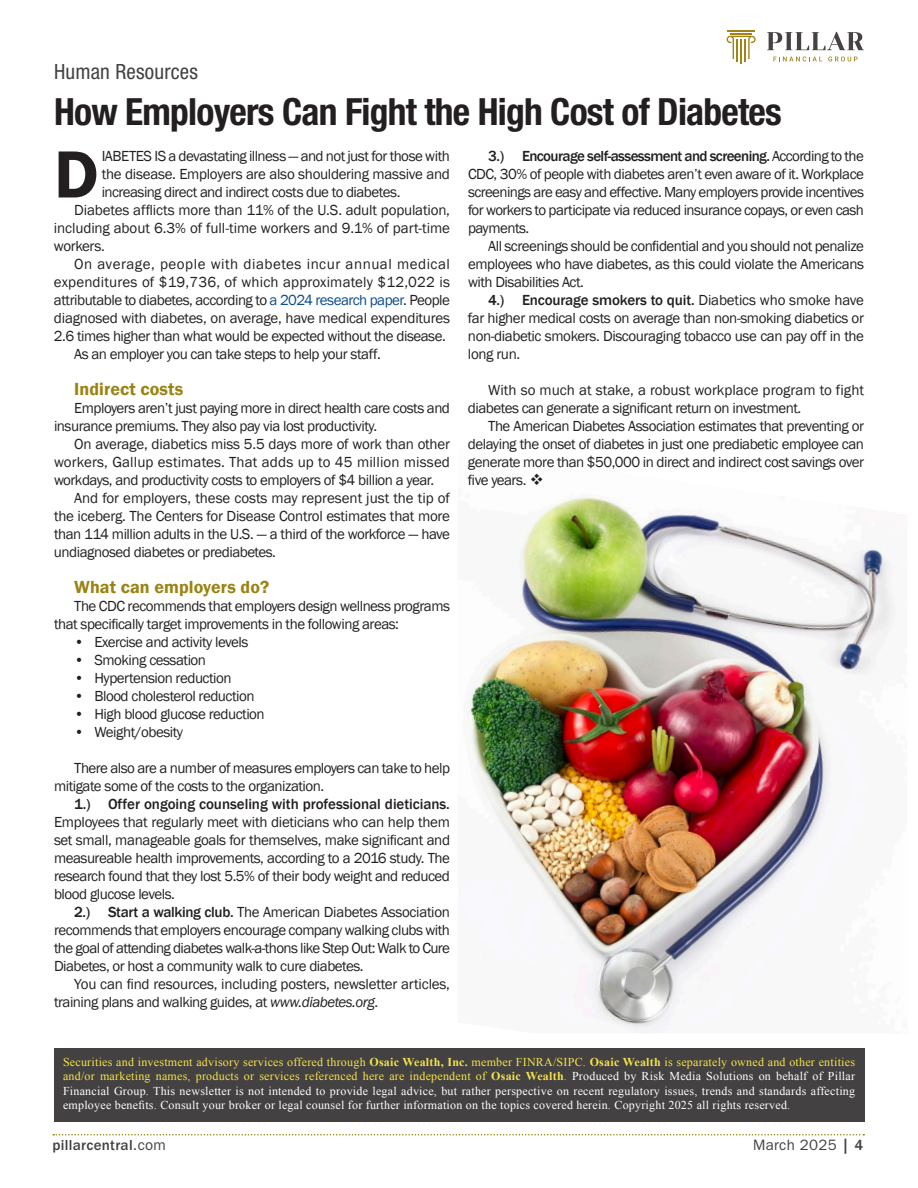
<style>
.page{position:relative;width:918px;height:1188px;background:#fff}
.page>*{position:absolute;margin:0;border:0;box-sizing:border-box;transform-origin:0 0}
.t1{font:600 69px "Franklin Gothic";color:#231f20}
.t2{font:700 condensed 37.5px "Helvetica Neue LT Std";letter-spacing:-.02em;color:#231f20}
.t3{font:condensed 21px "Helvetica Neue LT Std";letter-spacing:.01em;color:#444142}
.t4{font:600 18px "Franklin Gothic";letter-spacing:.005em;color:#9b8313}
.t5{font:15px/18px "Franklin Gothic";letter-spacing:-.035em;color:#231f20;text-align:justify}
.t6{font:15px/18px "Franklin Gothic";letter-spacing:-.015em;color:#231f20}
.t7{font:15px "Franklin Gothic";letter-spacing:-.005em;color:#231f20}
.t8{font:500 15px "Franklin Gothic";letter-spacing:-.005em;color:#231f20}
.t9{font:15px "Franklin Gothic";letter-spacing:.01em;color:#231f20}
.t10{font:15px "Franklin Gothic";letter-spacing:.035em;color:#231f20}
.t11{font:500 15px "ITC Franklin Gothic Std";letter-spacing:.02em;color:#444142}
.t12{font:15px "ITC Franklin Gothic Std";letter-spacing:.02em;color:#444142}
.t13{font:12px/14.4px "Times New Roman";letter-spacing:.02em;color:#fff;text-align:justify}
.s1{color:#0b4c8c}
.s2{font-weight:500}
.s3{font-style:italic}
.s4{color:#f4e34a}
.s5{font-weight:700;color:#f4e34a}
.s6{font-weight:400}
</style>
<div class="page">
<img style="left:468px;top:497px;width:427px;height:536px">
<svg style="left:53px;top:1134px;width:811px;height:2px"></svg>
<hr style="left:728px;top:30px;width:27px;height:2px;background:#a38216">
<hr style="left:740px;top:39px;width:2px;height:25px;background:#a38216">
<svg style="left:727px;top:33px;width:29px;height:28px"></svg>
<svg style="left:773px;top:57px;width:49px;height:4px"></svg>
<svg style="left:828px;top:57px;width:30px;height:4px"></svg>
<svg style="left:767px;top:32px;width:97px;height:18px"></svg>
<div style="left:54px;top:1048px;width:810px;height:74px;background:#444142"></div>
<h3 class="t3" style="left:54px;top:59px;width:146px">Human Resources</h3>
<h2 class="t2" style="left:54px;top:89px;width:729px">How Employers Can Fight the High Cost of Diabetes</h2>
<h1 class="t1" style="left:54px;top:132px;width:46px">D</h1>
<p class="t5" style="left:102px;top:148px;width:350px">IABETES IS a devastating illness — and not just for those with</p>
<p class="t5" style="left:102px;top:166px;width:350px">the disease. Employers are also shouldering massive and</p>
<p class="t5" style="left:102px;top:184px;width:300px">increasing direct and indirect costs due to diabetes.</p>
<p class="t6" style="left:74px;top:202px;width:377px">Diabetes afflicts more than 11% of the U.S. adult population,</p>
<p class="t7" style="left:54px;top:219px;width:398px">including about 6.3% of full-time workers and 9.1% of part-time</p>
<p class="t5" style="left:54px;top:238px;width:52px">workers.</p>
<p class="t10" style="left:74px;top:255px;width:377px">On average, people with diabetes incur annual medical</p>
<p class="t9" style="left:54px;top:273px;width:398px">expenditures of $19,736, of which approximately $12,022 is</p>
<p class="t5" style="left:54px;top:292px;width:398px">attributable to diabetes, according to <span class="s1">a 2024 research paper</span>. People</p>
<p class="t6" style="left:54px;top:310px;width:398px">diagnosed with diabetes, on average, have medical expenditures</p>
<p class="t5" style="left:54px;top:328px;width:393px">2.6 times higher than what would be expected without the disease.</p>
<p class="t5" style="left:74px;top:346px;width:308px">As an employer you can take steps to help your staff.</p>
<p class="t4" style="left:74px;top:378px;width:111px">Indirect costs</p>
<p class="t5" style="left:54px;top:400px;width:398px;text-indent:20px">Employers aren’t just paying more in direct health care costs and insurance premiums. They also pay via lost productivity.</p>
<p class="t5" style="left:54px;top:436px;width:398px;text-indent:20px">On average, diabetics miss 5.5 days more of work than other workers, Gallup estimates. That adds up to 45 million missed workdays, and productivity costs to employers of $4 billion a year.</p>
<p class="t5" style="left:54px;top:490px;width:398px;text-indent:20px">And for employers, these costs may represent just the tip of the iceberg. The Centers for Disease Control estimates that more than 114 million adults in the U.S. — a third of the workforce — have undiagnosed diabetes or prediabetes.</p>
<p class="t4" style="left:74px;top:576px;width:197px">What can employers do?</p>
<p class="t5" style="left:54px;top:598px;width:398px;text-indent:20px">The CDC recommends that employers design wellness programs that specifically target improvements in the following areas:</p>
<p class="t5" style="left:74px;top:634px;width:176px">• Exercise and activity levels</p>
<p class="t5" style="left:74px;top:652px;width:133px">• Smoking cessation</p>
<p class="t5" style="left:74px;top:670px;width:159px">• Hypertension reduction</p>
<p class="t5" style="left:74px;top:688px;width:182px">• Blood cholesterol reduction</p>
<p class="t5" style="left:74px;top:706px;width:192px">• High blood glucose reduction</p>
<p class="t5" style="left:74px;top:724px;width:110px">• Weight/obesity</p>
<p class="t5" style="left:54px;top:760px;width:398px;text-indent:20px">There also are a number of measures employers can take to help mitigate some of the costs to the organization.</p>
<p class="t8" style="left:74px;top:795px;width:377px">1.) Offer ongoing counseling with professional dieticians.</p>
<p class="t5" style="left:54px;top:814px;width:398px">Employees that regularly meet with dieticians who can help them set small, manageable goals for themselves, make significant and measureable health improvements, according to a 2016 study. The research found that they lost 5.5% of their body weight and reduced blood glucose levels.</p>
<p class="t5" style="left:54px;top:904px;width:398px;text-indent:20px"><span class="s2">2.) Start a walking club.</span> The American Diabetes Association recommends that employers encourage company walking clubs with the goal of attending diabetes walk-a-thons like Step Out: Walk to Cure Diabetes, or host a community walk to cure diabetes.</p>
<p class="t6" style="left:54px;top:976px;width:398px;text-indent:20px">You can find resources, including posters, newsletter articles, training plans and walking guides, at <span class="s3">www.diabetes.org</span>.</p>
<p class="t5" style="left:468px;top:148px;width:398px;text-indent:20px"><span class="s2">3.) Encourage self-assessment and screening.</span> According to the CDC, 30% of people with diabetes aren’t even aware of it. Workplace screenings are easy and effective. Many employers provide incentives for workers to participate via reduced insurance copays, or even cash payments.</p>
<p class="t5" style="left:468px;top:238px;width:398px;text-indent:20px">All screenings should be confidential and you should not penalize employees who have diabetes, as this could violate the Americans with Disabilities Act.</p>
<p class="t5" style="left:468px;top:292px;width:398px;text-indent:20px"><span class="s2">4.) Encourage smokers to quit.</span> Diabetics who smoke have far higher medical costs on average than non-smoking diabetics or non-diabetic smokers. Discouraging tobacco use can pay off in the long run.</p>
<p class="t5" style="left:468px;top:382px;width:398px;text-indent:20px">With so much at stake, a robust workplace program to fight diabetes can generate a significant return on investment.</p>
<p class="t5" style="left:468px;top:418px;width:398px;text-indent:20px">The American Diabetes Association estimates that preventing or delaying the onset of diabetes in just one prediabetic employee can generate more than $50,000 in direct and indirect cost savings over five years. ❖</p>
<p class="t13" style="left:63px;top:1054px;width:794px"><span class="s4">Securities and investment advisory services offered through</span> <span class="s5">Osaic Wealth, Inc.</span> <span class="s4">member FINRA/SIPC.</span> <span class="s5">Osaic Wealth</span> <span class="s4">is separately owned and other entities and/or marketing names, products or services referenced here are independent of</span> <span class="s5">Osaic Wealth</span><span class="s4">.</span> Produced by Risk Media Solutions on behalf of Pillar Financial Group. This newsletter is not intended to provide legal advice, but rather perspective on recent regulatory issues, trends and standards affecting employee benefits. Consult your broker or legal counsel for further information on the topics covered herein. Copyright 2025 all rights reserved.</p>
<p class="t11" style="left:52px;top:1136px;width:115px">pillarcentral<span class="s6">.com</span></p>
<p class="t12" style="left:753px;top:1136px;width:112px">March 2025 <span class="s2">| 4</span></p>
</div>
